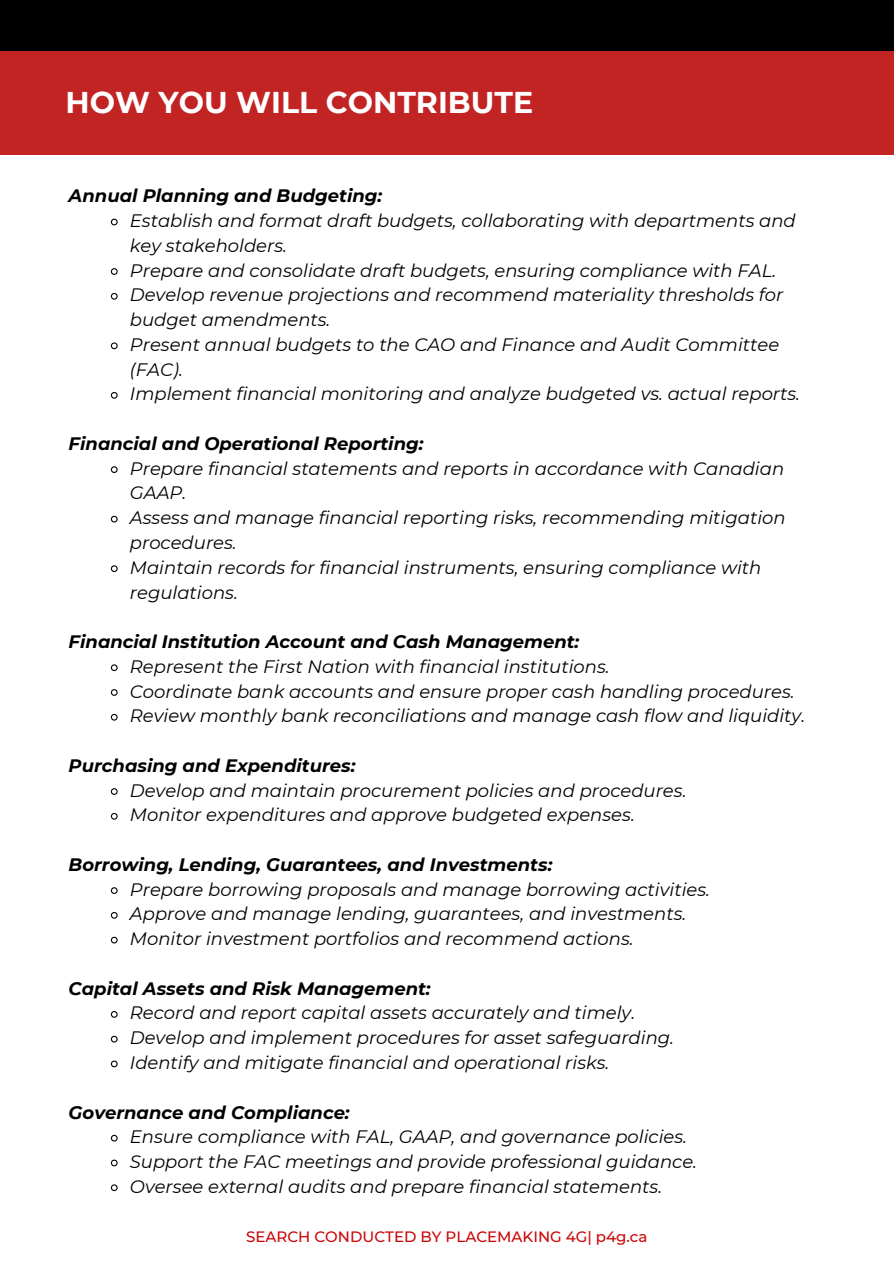
<style>
.page{position:relative;width:894px;height:1264px;background:#fff}
.page>*{position:absolute;margin:0;border:0;box-sizing:border-box;transform-origin:0 0}
.t1{font:700 30px "Montserrat";color:#fff}
.t2{font:italic 18px/24.8px "Montserrat";color:#000}
.t3{font:italic 700 18px "Montserrat";color:#000}
.t4{font:500 15px "Montserrat";color:#ca0506}
</style>
<div class="page">
<div style="left:0;top:0;width:893px;height:30px;background:#000"></div>
<div style="left:0;top:24px;width:893px;height:60px;background:#000"></div>
<div style="left:0;top:51px;width:893px;height:104px;background:#c22424"></div>
<svg style="left:110px;top:218px;width:8px;height:8px"></svg>
<svg style="left:110px;top:268px;width:8px;height:7px"></svg>
<svg style="left:110px;top:292px;width:8px;height:8px"></svg>
<svg style="left:110px;top:342px;width:8px;height:8px"></svg>
<svg style="left:110px;top:392px;width:8px;height:7px"></svg>
<svg style="left:110px;top:466px;width:8px;height:7px"></svg>
<svg style="left:110px;top:515px;width:8px;height:8px"></svg>
<svg style="left:110px;top:565px;width:8px;height:8px"></svg>
<svg style="left:110px;top:664px;width:8px;height:8px"></svg>
<svg style="left:110px;top:689px;width:8px;height:7px"></svg>
<svg style="left:110px;top:713px;width:8px;height:8px"></svg>
<svg style="left:110px;top:788px;width:8px;height:7px"></svg>
<svg style="left:110px;top:812px;width:8px;height:8px"></svg>
<svg style="left:110px;top:887px;width:8px;height:7px"></svg>
<svg style="left:110px;top:912px;width:8px;height:7px"></svg>
<svg style="left:110px;top:936px;width:8px;height:8px"></svg>
<svg style="left:110px;top:1011px;width:8px;height:7px"></svg>
<svg style="left:110px;top:1035px;width:8px;height:8px"></svg>
<svg style="left:110px;top:1060px;width:8px;height:8px"></svg>
<svg style="left:110px;top:1134px;width:8px;height:8px"></svg>
<svg style="left:110px;top:1159px;width:8px;height:8px"></svg>
<svg style="left:110px;top:1184px;width:8px;height:7px"></svg>
<h1 class="t1" style="left:66px;top:83px;width:469px">HOW YOU WILL CONTRIBUTE</h1>
<p class="t3" style="left:69px;top:185px;width:315px">Annual Planning and Budgeting:</p>
<p class="t2" style="left:130px;top:208px;width:671px">Establish and format draft budgets, collaborating with departments and key stakeholders.<br>Prepare and consolidate draft budgets, ensuring compliance with FAL.<br>Develop revenue projections and recommend materiality thresholds for budget amendments.<br>Present annual budgets to the CAO and Finance and Audit Committee (FAC).<br>Implement financial monitoring and analyze budgeted vs. actual reports.</p>
<p class="t3" style="left:69px;top:432px;width:356px">Financial and Operational Reporting:</p>
<p class="t2" style="left:130px;top:456px;width:657px">Prepare financial statements and reports in accordance with Canadian GAAP.<br>Assess and manage financial reporting risks, recommending mitigation procedures.<br>Maintain records for financial instruments, ensuring compliance with regulations.</p>
<p class="t3" style="left:69px;top:630px;width:512px">Financial Institution Account and Cash Management:</p>
<p class="t2" style="left:130px;top:654px;width:676px">Represent the First Nation with financial institutions.<br>Coordinate bank accounts and ensure proper cash handling procedures.<br>Review monthly bank reconciliations and manage cash flow and liquidity.</p>
<p class="t3" style="left:69px;top:754px;width:288px">Purchasing and Expenditures:</p>
<p class="t2" style="left:130px;top:777px;width:558px">Develop and maintain procurement policies and procedures.<br>Monitor expenditures and approve budgeted expenses.</p>
<p class="t3" style="left:69px;top:853px;width:485px">Borrowing, Lending, Guarantees, and Investments:</p>
<p class="t2" style="left:130px;top:876px;width:581px">Prepare borrowing proposals and manage borrowing activities.<br>Approve and manage lending, guarantees, and investments.<br>Monitor investment portfolios and recommend actions.</p>
<p class="t3" style="left:69px;top:977px;width:363px">Capital Assets and Risk Management:</p>
<p class="t2" style="left:130px;top:1000px;width:545px">Record and report capital assets accurately and timely.<br>Develop and implement procedures for asset safeguarding.<br>Identify and mitigate financial and operational risks.</p>
<p class="t3" style="left:69px;top:1101px;width:282px">Governance and Compliance:</p>
<p class="t2" style="left:130px;top:1124px;width:568px">Ensure compliance with FAL, GAAP, and governance policies.<br>Support the FAC meetings and provide professional guidance.<br>Oversee external audits and prepare financial statements.</p>
<p class="t4" style="left:246px;top:1227px;width:403px">SEARCH CONDUCTED BY PLACEMAKING 4G| p4g.ca</p>
</div>
